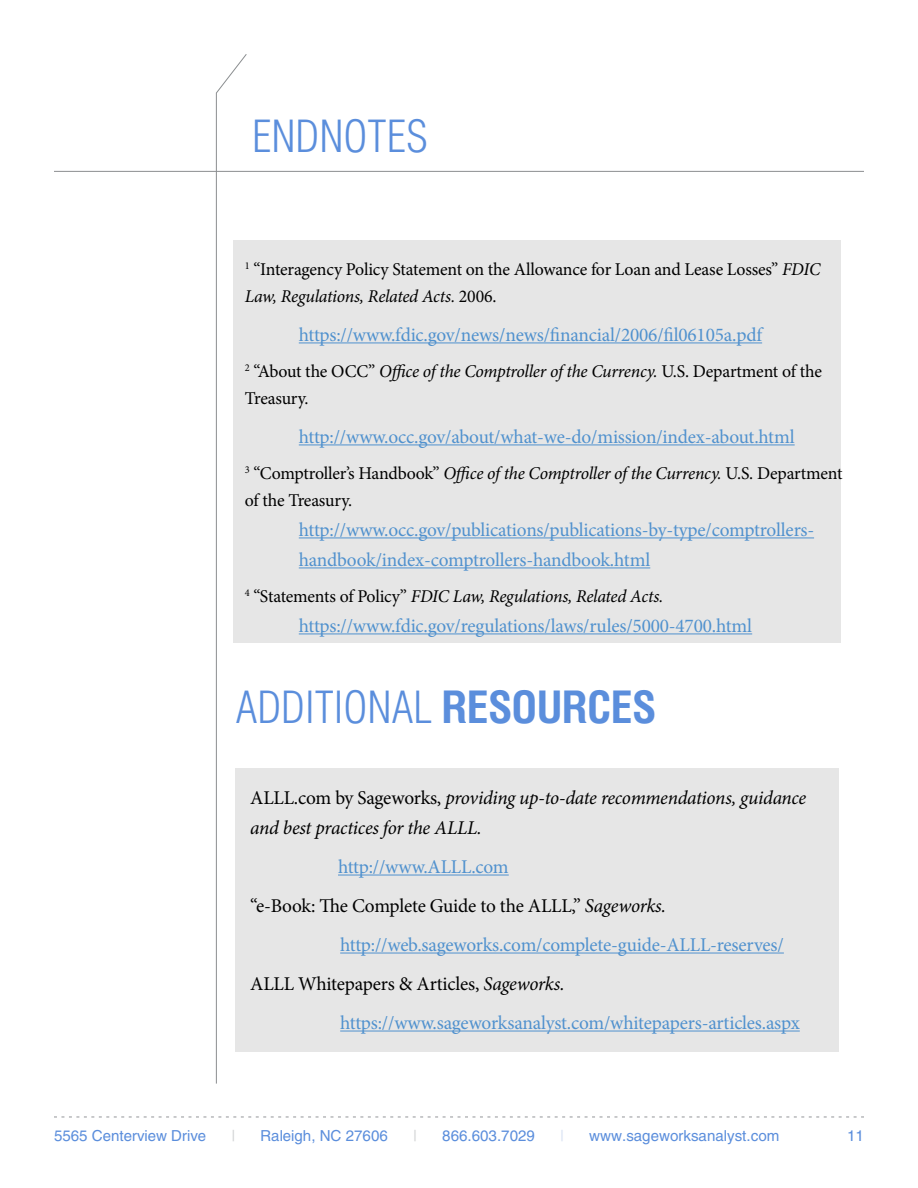
<style>
.page{position:relative;width:918px;height:1188px;background:#fff}
.page>*{position:absolute;margin:0;border:0;box-sizing:border-box;transform-origin:0 0}
.t1{font:300 45px "Helios Cond";color:#5b8edc}
.t2{font:19.5px/30px "Minion Pro";letter-spacing:-.01em;color:#5091ce}
.t3{font:italic 19.5px/30px "Minion Pro";letter-spacing:-.02em;color:#000}
.t4{font:19.5px "Minion Pro";letter-spacing:-.01em;color:#000}
.t5{font:18px/27px "Minion Pro";letter-spacing:-.015em;color:#000}
.t6{font:italic 18px "Minion Pro";letter-spacing:-.015em;color:#000}
.t7{font:15px "Helios";color:#5b8edc}
.t8{font:15px "Helios";color:#d1d3d4}
.t9{font:15px "Helios";color:#d7e1f3}
.s1{font-style:italic}
.s2{font-style:normal}
.s3{font-weight:700}
</style>
<div class="page">
<svg style="left:54px;top:1117px;width:810px;height:1px"></svg>
<svg style="left:216px;top:54px;width:31px;height:1030px"></svg>
<hr style="left:54px;top:171px;width:810px;height:1px;background:#8b8e90">
<div style="left:233px;top:240px;width:608px;height:403px;background:#e6e6e6"></div>
<hr style="left:299px;top:342px;width:463px;height:1px;background:#5091ce">
<hr style="left:299px;top:444px;width:496px;height:1px;background:#5091ce">
<hr style="left:299px;top:537px;width:515px;height:1px;background:#5091ce">
<hr style="left:299px;top:567px;width:351px;height:1px;background:#5091ce">
<hr style="left:299px;top:633px;width:453px;height:1px;background:#5091ce">
<div style="left:236px;top:768px;width:603px;height:283px;background:#e6e6e6"></div>
<hr style="left:338px;top:875px;width:171px;height:1px;background:#5091ce">
<hr style="left:340px;top:953px;width:444px;height:1px;background:#5091ce">
<hr style="left:340px;top:1031px;width:460px;height:1px;background:#5091ce">
<h1 class="t1" style="left:252px;top:111px;width:177px">ENDNOTES</h1>
<p class="t5" style="left:245px;top:256px;width:577px"><sup>1</sup> “Interagency Policy Statement on the Allowance for Loan and Lease Losses” <span class="s1">FDIC<br>Law, Regulations, Related Acts.</span> 2006.</p>
<p class="t2" style="left:299px;top:320px;width:465px">https://www.fdic.gov/news/news/financial/2006/fil06105a.pdf</p>
<p class="t5" style="left:245px;top:358px;width:579px"><sup>2</sup> “About the OCC” <span class="s1">Office of the Comptroller of the Currency.</span> U.S. Department of the<br>Treasury.</p>
<p class="t2" style="left:299px;top:422px;width:497px">http://www.occ.gov/about/what-we-do/mission/index-about.html</p>
<p class="t5" style="left:245px;top:460px;width:599px"><sup>3</sup> “Comptroller’s Handbook” <span class="s1">Office of the Comptroller of the Currency.</span> U.S. Department of the Treasury.</p>
<p class="t2" style="left:299px;top:515px;width:515px">http://www.occ.gov/publications/publications-by-type/comptrollers&shy;handbook/index-comptrollers-handbook.html</p>
<p class="t6" style="left:245px;top:584px;width:420px"><sup>4</sup> <span class="s2">“Statements of Policy”</span> FDIC Law, Regulations, Related Acts.</p>
<p class="t2" style="left:299px;top:611px;width:455px">https://www.fdic.gov/regulations/laws/rules/5000-4700.html</p>
<h1 class="t1" style="left:236px;top:683px;width:422px">ADDITIONAL <span class="s3">RESOURCES</span></h1>
<p class="t3" style="left:250px;top:783px;width:558px"><span class="s2">ALLL.com by Sageworks,</span> providing up-to-date recommendations, guidance and best practices for the ALLL.</p>
<p class="t2" style="left:338px;top:852px;width:172px">http://www.ALLL.com</p>
<p class="t4" style="left:250px;top:893px;width:417px">“e-Book: The Complete Guide to the ALLL,” <span class="s1">Sageworks.</span></p>
<p class="t2" style="left:340px;top:930px;width:445px">http://web.sageworks.com/complete-guide-ALLL-reserves/</p>
<p class="t4" style="left:250px;top:971px;width:316px">ALLL Whitepapers &amp; Articles, <span class="s1">Sageworks.</span></p>
<p class="t2" style="left:340px;top:1008px;width:461px">https://www.sageworksanalyst.com/whitepapers-articles.aspx</p>
<p class="t7" style="left:54px;top:1127px;width:154px">5565 Centerview Drive</p>
<p class="t8" style="left:231px;top:1127px;width:5px">|</p>
<p class="t7" style="left:261px;top:1127px;width:129px">Raleigh, NC 27606</p>
<p class="t8" style="left:413px;top:1127px;width:5px">|</p>
<p class="t7" style="left:442px;top:1127px;width:94px">866.603.7029</p>
<p class="t9" style="left:560px;top:1127px;width:5px">|</p>
<p class="t7" style="left:589px;top:1127px;width:192px">www.sageworksanalyst.com</p>
<p class="t7" style="left:847px;top:1127px;width:18px">11</p>
</div>
